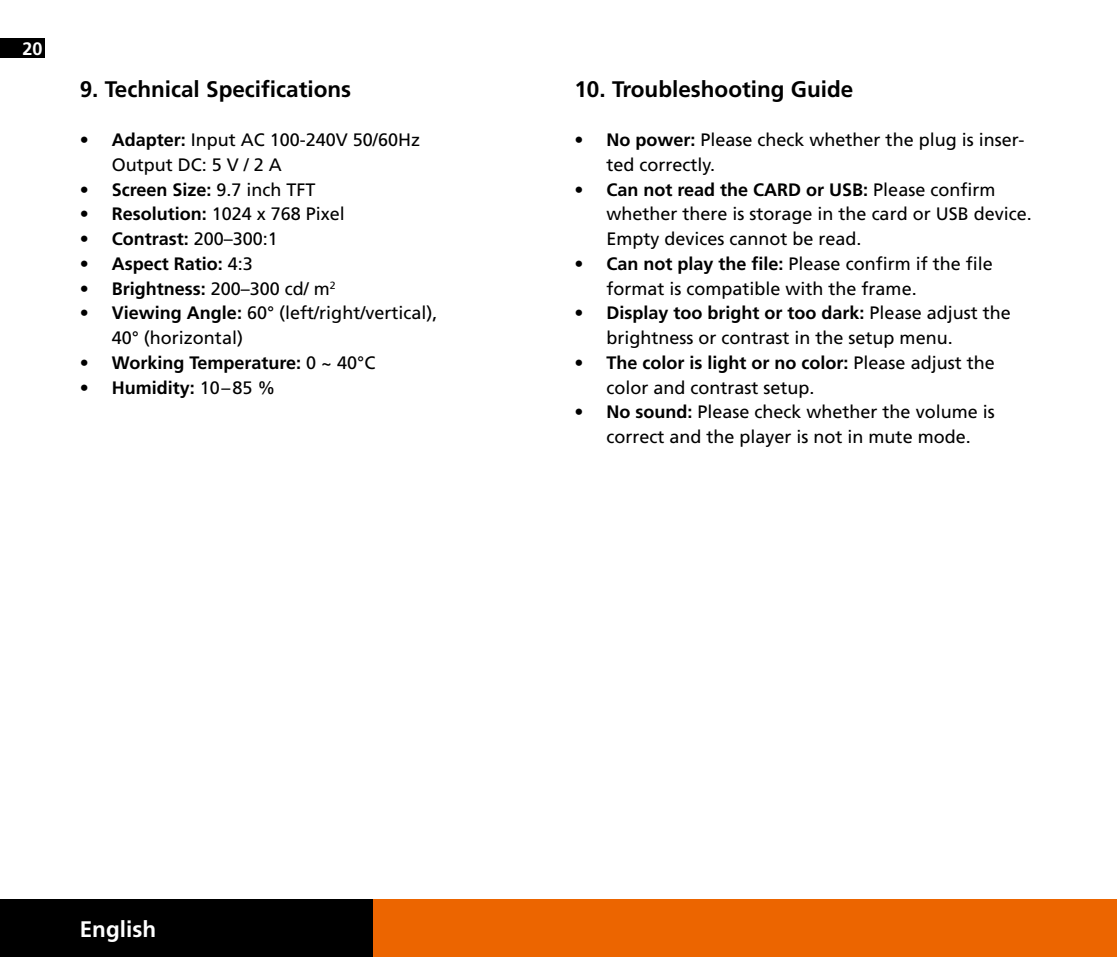
<style>
.page{position:relative;width:1117px;height:957px;background:#fff}
.page>*{position:absolute;margin:0;border:0;box-sizing:border-box;transform-origin:0 0}
.t1{font:700 22.5px "Frutiger LT";color:#000}
.t2{font:700 22.5px "Frutiger LT";color:#fff}
.t3{font:18px/24.8px "Frutiger LT";color:#000}
.t4{font:700 18px "Frutiger LT";color:#000}
.t5{font:700 18px "Frutiger LT";color:#fff}
.s1{font-weight:700}
.s2{font-weight:400}
</style>
<div class="page">
<div style="left:0;top:38px;width:45px;height:19px;background:#000"></div>
<div style="left:372px;top:899px;width:744px;height:58px;background:#ec6500"></div>
<div style="left:0;top:899px;width:372px;height:58px;background:#000"></div>
<p class="t5" style="left:22px;top:38px;width:22px">20</p>
<p class="t1" style="left:80px;top:76px;width:273px">9. Technical Specifications</p>
<p class="t3" style="left:112px;top:128px;width:310px;text-indent:-32px">• <span class="s1">Adapter:</span> Input AC 100-240V 50/60Hz<br>Output DC: 5 V / 2 A</p>
<p class="t3" style="left:80px;top:177px;width:237px">• <span class="s1">Screen Size:</span> 9.7 inch TFT</p>
<p class="t3" style="left:80px;top:202px;width:266px">• <span class="s1">Resolution:</span> 1024 x 768 Pixel</p>
<p class="t3" style="left:80px;top:227px;width:199px">• <span class="s1">Contrast:</span> 200–300:1</p>
<p class="t4" style="left:80px;top:253px;width:174px"><span class="s2">•</span> Aspect Ratio: <span class="s2">4:3</span></p>
<p class="t3" style="left:80px;top:276px;width:257px">• <span class="s1">Brightness:</span> 200–300 cd/ m<sup>2</sup></p>
<p class="t3" style="left:112px;top:301px;width:327px;text-indent:-32px">• <span class="s1">Viewing Angle:</span> 60° (left/right/vertical),<br>40° (horizontal)</p>
<p class="t4" style="left:80px;top:352px;width:297px"><span class="s2">•</span> Working Temperature: <span class="s2">0 ~ 40°C</span></p>
<p class="t4" style="left:80px;top:377px;width:197px"><span class="s2">•</span> Humidity: <span class="s2">10–85 %</span></p>
<p class="t1" style="left:574px;top:76px;width:280px">10. Troubleshooting Guide</p>
<p class="t3" style="left:606px;top:128px;width:419px;text-indent:-32px">• <span class="s1">No power:</span> Please check whether the plug is inser&shy;ted correctly.</p>
<p class="t3" style="left:606px;top:177px;width:424px;text-indent:-32px">• <span class="s1">Can not read the CARD or USB:</span> Please confirm whether there is storage in the card or USB device.<br>Empty devices cannot be read.</p>
<p class="t3" style="left:606px;top:251px;width:388px;text-indent:-32px">• <span class="s1">Can not play the file:</span> Please confirm if the file format is compatible with the frame.</p>
<p class="t3" style="left:606px;top:301px;width:406px;text-indent:-32px">• <span class="s1">Display too bright or too dark:</span> Please adjust the brightness or contrast in the setup menu.</p>
<p class="t3" style="left:606px;top:350px;width:390px;text-indent:-32px">• <span class="s1">The color is light or no color:</span> Please adjust the color and contrast setup.</p>
<p class="t3" style="left:574px;top:400px;width:421px;text-align:center">• <span class="s1">No sound:</span> Please check whether the volume is correct and the player is not in mute mode.</p>
<p class="t2" style="left:80px;top:915px;width:78px">English</p>
</div>
